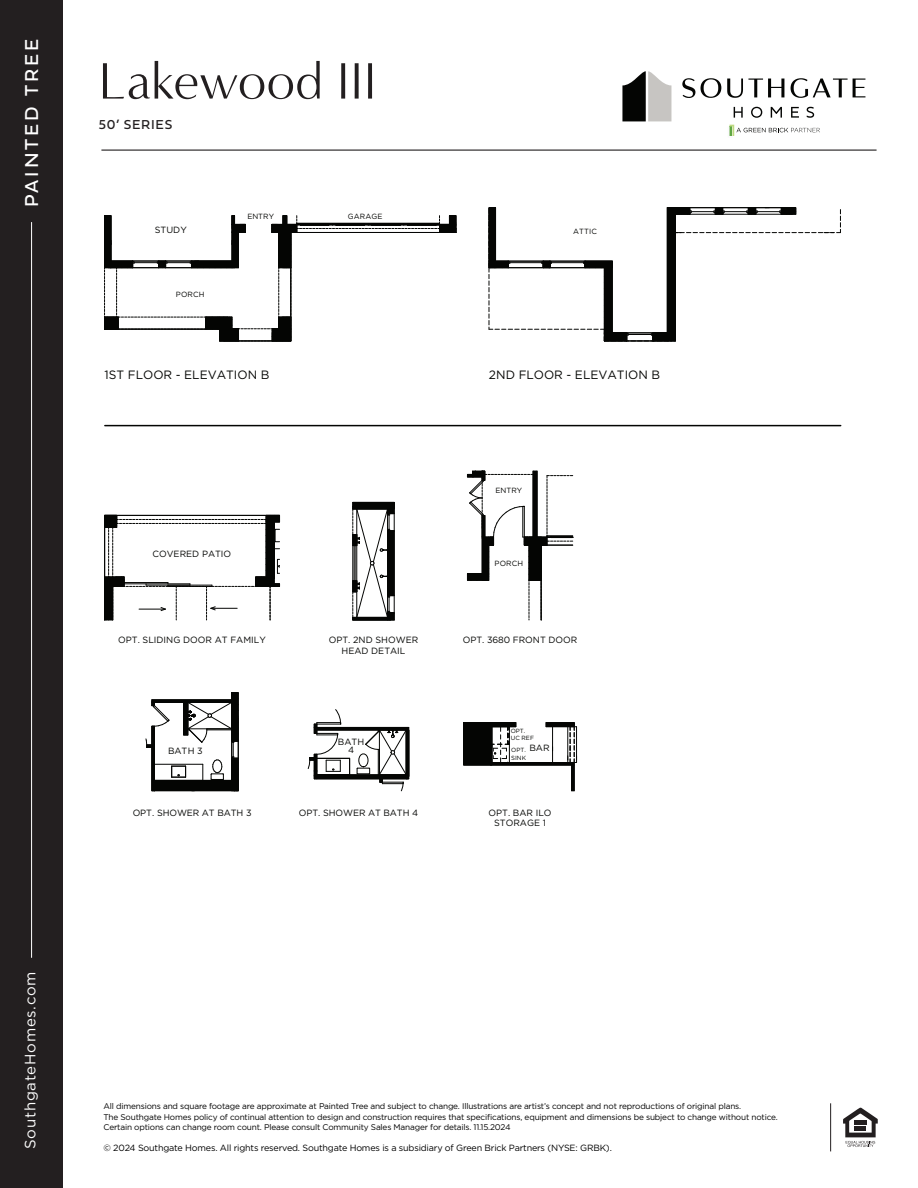
<style>
.page{position:relative;width:918px;height:1188px;background:#fff}
.page>*{position:absolute;margin:0;border:0;box-sizing:border-box;transform-origin:0 0}
.t1{font:52.5px "Minerva Modern";color:#231f20}
.t2{font:19.5px "Fieldwork Geo Regular";letter-spacing:.15em;color:#fff}
.t3{font:15px "Arson Pro";letter-spacing:.05em;color:#fff}
.t4{font:13.5px "Fieldwork Geo Regular";letter-spacing:.05em;color:#231f20}
.t5{font:12px "Arson Pro";color:#040503}
.t6{font:9px/10.8px "Arson Pro";color:#040503;text-align:center}
.t7{font:9px "Arson Pro";letter-spacing:-.02em;color:#000}
.t8{font:8.25px/10.5px "Arson Pro";letter-spacing:-.02em;color:#000}
.t9{font:7.5px "Arson Pro";letter-spacing:.02em;color:#040503}
.t10{font:6px/7.2px "Arson Pro";color:#040503}
</style>
<div class="page">
<svg style="left:622px;top:71px;width:49px;height:50px"></svg>
<svg style="left:729px;top:125px;width:91px;height:11px"></svg>
<svg style="left:682px;top:78px;width:13px;height:20px"></svg>
<svg style="left:701px;top:78px;width:20px;height:20px"></svg>
<svg style="left:727px;top:79px;width:57px;height:19px"></svg>
<svg style="left:791px;top:78px;width:74px;height:20px"></svg>
<svg style="left:734px;top:107px;width:9px;height:11px"></svg>
<svg style="left:751px;top:107px;width:11px;height:11px"></svg>
<svg style="left:771px;top:107px;width:11px;height:11px"></svg>
<svg style="left:791px;top:107px;width:8px;height:11px"></svg>
<svg style="left:807px;top:107px;width:7px;height:11px"></svg>
<div style="left:0;top:0;width:63px;height:1188px;background:#231f20"></div>
<hr style="left:31px;top:222px;width:1px;height:736px;background:#fff">
<hr style="left:464px;top:765px;width:108px;height:1px;background:#040503">
<svg style="left:492px;top:722px;width:25px;height:40px"></svg>
<svg style="left:540px;top:722px;width:37px;height:69px"></svg>
<hr style="left:105px;top:425px;width:736px;height:1px;background:#040503">
<svg style="left:104px;top:215px;width:353px;height:127px"></svg>
<div style="left:283px;top:215px;width:4px;height:10px;border:1px solid #040503"></div>
<div style="left:449px;top:216px;width:7px;height:9px;background:#040503"></div>
<div style="left:449px;top:215px;width:7px;height:11px;border:1px solid #040503"></div>
<div style="left:440px;top:224px;width:16px;height:8px;background:#040503"></div>
<div style="left:439px;top:224px;width:17px;height:9px;border:1px solid #040503"></div>
<svg style="left:488px;top:207px;width:353px;height:135px"></svg>
<div style="left:749px;top:207px;width:6px;height:7px;border:1px solid #040503"></div>
<div style="left:782px;top:208px;width:14px;height:6px;background:#040503"></div>
<div style="left:782px;top:207px;width:14px;height:7px;border:1px solid #040503"></div>
<svg style="left:104px;top:515px;width:176px;height:106px"></svg>
<div style="left:266px;top:520px;width:8px;height:58px;background:#040503"></div>
<div style="left:266px;top:515px;width:14px;height:7px;background:#040503"></div>
<svg style="left:352px;top:502px;width:43px;height:119px"></svg>
<div style="left:387px;top:508px;width:7px;height:6px;border:1px solid #040503"></div>
<div style="left:388px;top:531px;width:6px;height:64px;background:#040503"></div>
<div style="left:387px;top:531px;width:7px;height:65px;border:1px solid #040503"></div>
<div style="left:388px;top:613px;width:6px;height:7px;background:#040503"></div>
<div style="left:387px;top:613px;width:7px;height:7px;border:1px solid #040503"></div>
<div style="left:353px;top:617px;width:35px;height:3px;border:1px solid #040503"></div>
<div style="left:353px;top:581px;width:4px;height:11px;border:1px solid #040503"></div>
<div style="left:353px;top:534px;width:4px;height:12px;border:1px solid #040503"></div>
<svg style="left:467px;top:471px;width:106px;height:149px"></svg>
<div style="left:482px;top:515px;width:3px;height:24px;border:1px solid #040503"></div>
<div style="left:484px;top:537px;width:10px;height:8px;background:#040503"></div>
<div style="left:482px;top:538px;width:7px;height:42px;background:#040503"></div>
<div style="left:467px;top:574px;width:16px;height:6px;background:#040503"></div>
<div style="left:467px;top:573px;width:16px;height:8px;border:1px solid #040503"></div>
<div style="left:529px;top:537px;width:12px;height:43px;background:#040503"></div>
<div style="left:524px;top:537px;width:23px;height:8px;background:#040503"></div>
<div style="left:533px;top:471px;width:4px;height:67px;border:1px solid #040503"></div>
<svg style="left:146px;top:692px;width:93px;height:99px"></svg>
<div style="left:154px;top:780px;width:84px;height:11px;background:#040503"></div>
<div style="left:232px;top:758px;width:6px;height:23px;background:#040503"></div>
<hr style="left:464px;top:723px;width:52px;height:4px;background:#040503">
<div style="left:463px;top:722px;width:53px;height:5px;border:1px solid #040503"></div>
<div style="left:464px;top:725px;width:28px;height:40px;background:#040503"></div>
<div style="left:463px;top:725px;width:29px;height:40px;border:1px solid #040503"></div>
<hr style="left:546px;top:723px;width:28px;height:4px;background:#040503">
<div style="left:546px;top:722px;width:28px;height:5px;border:1px solid #040503"></div>
<div style="left:571px;top:762px;width:3px;height:29px;border:1px solid #040503"></div>
<div style="left:490px;top:762px;width:82px;height:3px;border:1px solid #040503"></div>
<hr style="left:317px;top:730px;width:61px;height:1px;background:#040503">
<hr style="left:409px;top:730px;width:1px;height:46px;background:#040503">
<hr style="left:317px;top:758px;width:33px;height:1px;background:#040503">
<svg style="left:349px;top:759px;width:1px;height:15px"></svg>
<hr style="left:317px;top:774px;width:89px;height:1px;background:#040503">
<hr style="left:317px;top:779px;width:63px;height:1px;background:#040503">
<svg style="left:357px;top:727px;width:52px;height:64px"></svg>
<div style="left:314px;top:775px;width:94px;height:4px;border:1px solid #040503"></div>
<svg style="left:308px;top:709px;width:33px;height:71px"></svg>
<div style="left:316px;top:727px;width:90px;height:3px;border:1px solid #040503"></div>
<hr style="left:101px;top:150px;width:776px;height:1px;background:#231f20">
<svg style="left:843px;top:1108px;width:35px;height:39px"></svg>
<hr style="left:830px;top:1103px;width:1px;height:48px;background:#231f20">
<p class="t2" style="left:16px;top:207px;width:170px;rotate:-90deg">PAINTED TREE</p>
<p class="t3" style="left:22px;top:1149px;width:179px;rotate:-90deg">SouthgateHomes.com</p>
<p class="t1" style="left:99px;top:51px;width:280px">Lakewood III</p>
<p class="t4" style="left:99px;top:114px;width:75px">50’ SERIES</p>
<p class="t6" style="left:155px;top:225px;width:34px">STUDY</p>
<p class="t9" style="left:176px;top:291px;width:30px">PORCH</p>
<p class="t9" style="left:247px;top:212px;width:28px">ENTRY</p>
<p class="t9" style="left:348px;top:212px;width:36px">GARAGE</p>
<p class="t9" style="left:573px;top:227px;width:25px">ATTIC</p>
<p class="t5" style="left:105px;top:369px;width:166px">1ST FLOOR - ELEVATION B</p>
<p class="t5" style="left:489px;top:369px;width:173px">2ND FLOOR - ELEVATION B</p>
<p class="t6" style="left:153px;top:548px;width:80px">COVERED PATIO</p>
<p class="t9" style="left:496px;top:486px;width:28px">ENTRY</p>
<p class="t9" style="left:495px;top:560px;width:30px">PORCH</p>
<p class="t6" style="left:118px;top:634px;width:149px">OPT. SLIDING DOOR AT FAMILY</p>
<p class="t6" style="left:329px;top:634px;width:91px">OPT. 2ND SHOWER<br>HEAD DETAIL</p>
<p class="t6" style="left:463px;top:634px;width:116px">OPT. 3680 FRONT DOOR</p>
<p class="t6" style="left:168px;top:746px;width:36px">BATH 3</p>
<p class="t6" style="left:338px;top:738px;width:28px;line-height:7.5px">BATH<br>4</p>
<p class="t10" style="left:511px;top:728px;width:25px">OPT.<br>UC REF</p>
<p class="t10" style="left:511px;top:747px;width:40px">OPT. <sup>BAR<br></sup>SINK</p>
<p class="t6" style="left:133px;top:807px;width:120px">OPT. SHOWER AT BATH 3</p>
<p class="t6" style="left:299px;top:807px;width:121px">OPT. SHOWER AT BATH 4</p>
<p class="t6" style="left:489px;top:807px;width:65px">OPT. BAR ILO<br>STORAGE 1</p>
<p class="t8" style="left:104px;top:1101px;width:676px">All dimensions and square footage are approximate at Painted Tree and subject to change. Illustrations are artist’s concept and not reproductions of original plans.<br>The Southgate Homes policy of continual attention to design and construction requires that specifications, equipment and dimensions be subject to change without notice.<br>Certain options can change room count. Please consult Community Sales Manager for details. 11.15.2024</p>
<p class="t7" style="left:104px;top:1143px;width:510px">© 2024 Southgate Homes. All rights reserved. Southgate Homes is a subsidiary of Green Brick Partners (NYSE: GRBK).</p>
</div>
